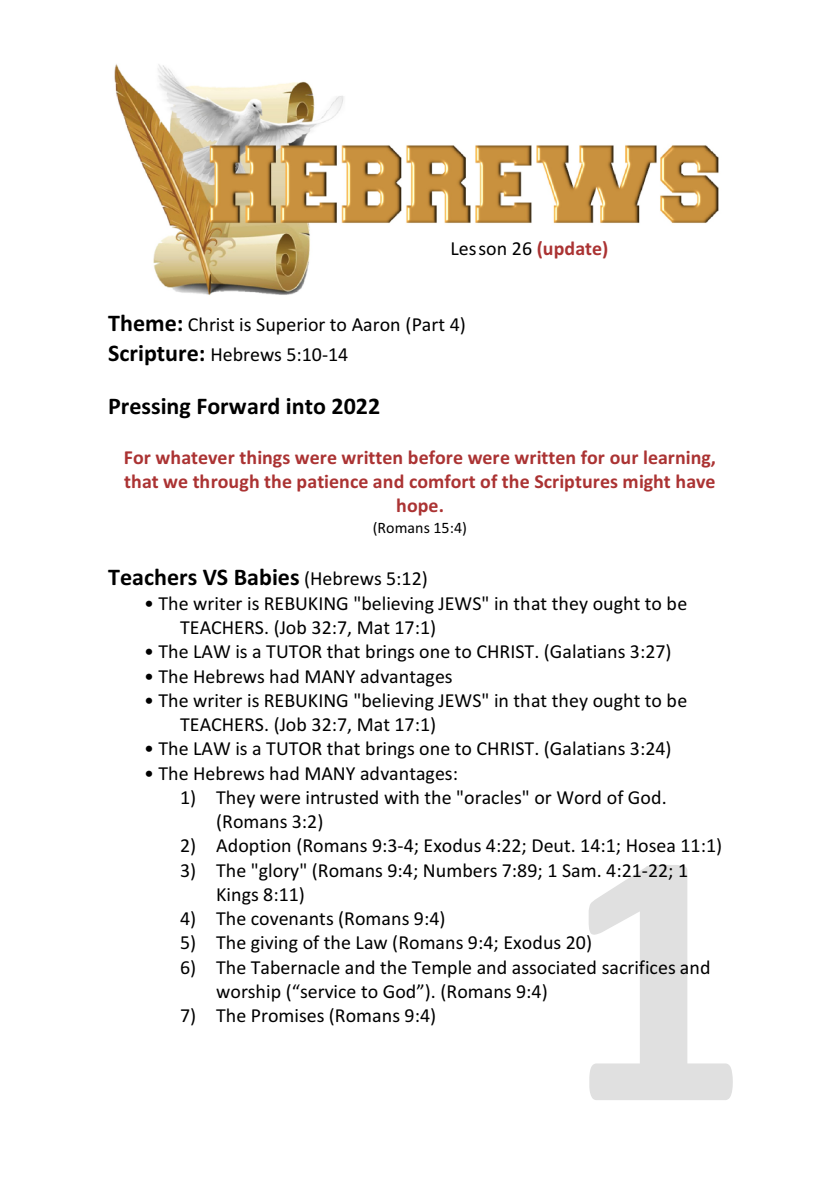
<style>
.page{position:relative;width:840px;height:1191px;background:#fff}
.page>*{position:absolute;margin:0;border:0;box-sizing:border-box;transform-origin:0 0}
.t1{font:700 24px "Calibri";color:#000}
.t2{font:20px/24.2px "Calibri";color:#000}
.t3{font:700 20px/24.2px "Calibri";color:#ab3333;text-align:center}
.t4{font:16px "Calibri";color:#000}
.s1{font-weight:700;color:#ab3333}
.s2{font-weight:700;font-size:24px}
.s3{font-weight:400;font-size:20px}
</style>
<div class="page">
<img style="left:114px;top:64px;width:605px;height:231px">
<svg style="left:588px;top:865px;width:144px;height:235px"></svg>
<p class="t2" style="left:450px;top:238px;width:159px">Lesson 26 <span class="s1">(update)</span></p>
<p class="t2" style="left:108px;top:312px;width:359px;line-height:29.2px"><span class="s2">Theme:</span> Christ is Superior to Aaron (Part 4)<br><span class="s2">Scripture:</span> Hebrews 5:10-14</p>
<p class="t1" style="left:108px;top:396px;width:273px">Pressing Forward into 2022</p>
<p class="t3" style="left:124px;top:447px;width:593px">For whatever things were written before were written for our learning, that we through the patience and comfort of the Scriptures might have hope.</p>
<p class="t4" style="left:372px;top:521px;width:95px">(Romans 15:4)</p>
<p class="t1" style="left:108px;top:566px;width:321px">Teachers VS Babies <span class="s3">(Hebrews 5:12)</span></p>
<p class="t2" style="left:180px;top:593px;width:508px;text-indent:-36px">• The writer is REBUKING "believing JEWS" in that they ought to be<br>TEACHERS. (Job 32:7, Mat 17:1)</p>
<p class="t2" style="left:144px;top:641px;width:528px">• The LAW is a TUTOR that brings one to CHRIST. (Galatians 3:27)</p>
<p class="t2" style="left:144px;top:665px;width:310px">• The Hebrews had MANY advantages</p>
<p class="t2" style="left:180px;top:689px;width:508px;text-indent:-36px">• The writer is REBUKING "believing JEWS" in that they ought to be<br>TEACHERS. (Job 32:7, Mat 17:1)</p>
<p class="t2" style="left:144px;top:738px;width:528px">• The LAW is a TUTOR that brings one to CHRIST. (Galatians 3:24)</p>
<p class="t2" style="left:144px;top:762px;width:315px">• The Hebrews had MANY advantages:</p>
<p class="t2" style="left:216px;top:786px;width:451px;text-indent:-36px">1) They were intrusted with the "oracles" or Word of God. (Romans 3:2)</p>
<p class="t2" style="left:180px;top:835px;width:543px">2) Adoption (Romans 9:3-4; Exodus 4:22; Deut. 14:1; Hosea 11:1)</p>
<p class="t2" style="left:216px;top:859px;width:473px;text-indent:-36px">3) The "glory" (Romans 9:4; Numbers 7:89; 1 Sam. 4:21-22; 1<br>Kings 8:11)</p>
<p class="t2" style="left:180px;top:908px;width:267px">4) The covenants (Romans 9:4)</p>
<p class="t2" style="left:180px;top:932px;width:413px">5) The giving of the Law (Romans 9:4; Exodus 20)</p>
<p class="t2" style="left:216px;top:956px;width:495px;text-indent:-36px">6) The Tabernacle and the Temple and associated sacrifices and worship (“service to God”). (Romans 9:4)</p>
<p class="t2" style="left:180px;top:1005px;width:257px">7) The Promises (Romans 9:4)</p>
</div>
